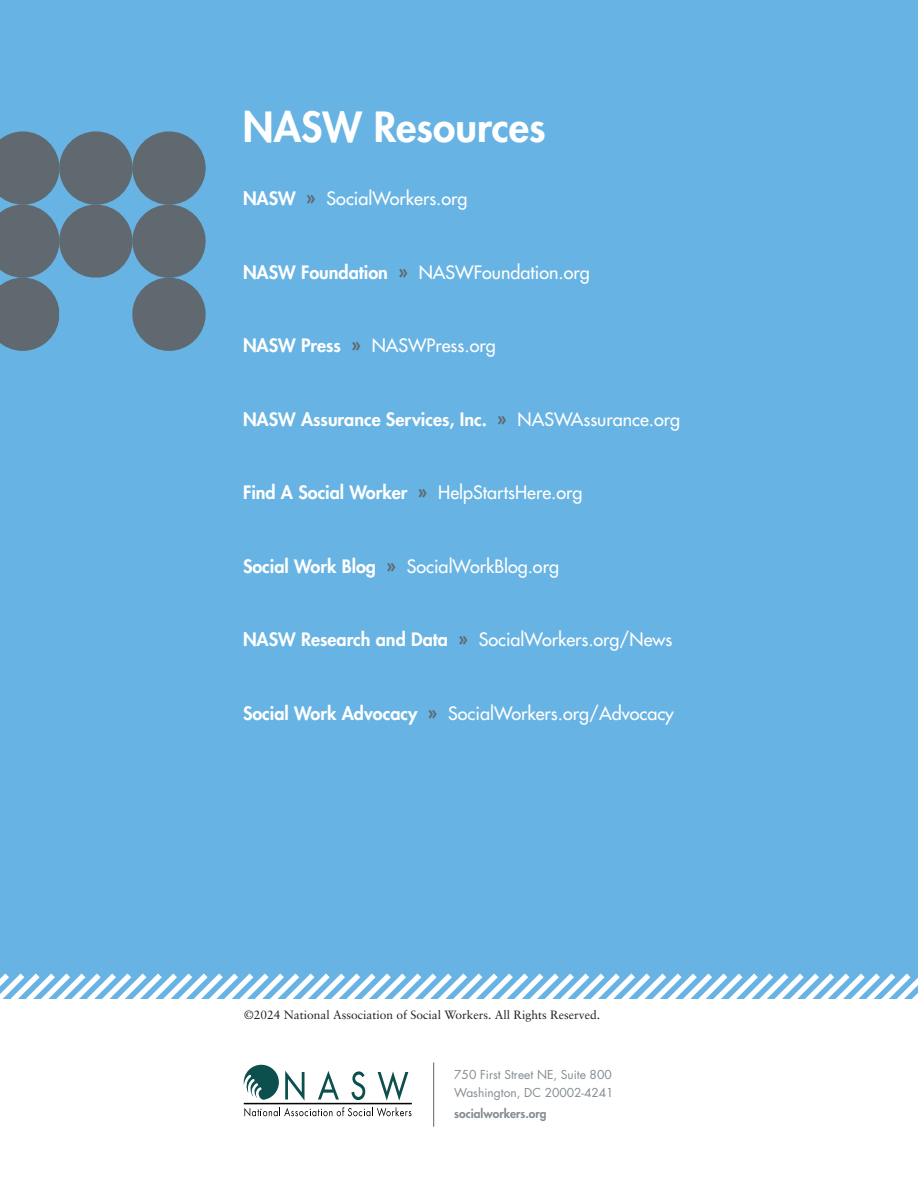
<style>
.page{position:relative;width:918px;height:1188px;background:#fff}
.page>*{position:absolute;margin:0;border:0;box-sizing:border-box;transform-origin:0 0}
.t1{font:800 40.5px "Futura";color:#fff}
.t2{font:18px "Futura";color:#fff}
.t3{font:800 18px "Futura";color:#fff}
.t4{font:12px "Sabon";color:#231f20}
.t5{font:12px/18px "Futura";color:#838c92}
.t6{font:800 12px "Futura";color:#838c92}
.s1{font-weight:800}
.s2{font-weight:800;color:#5f696f}
.s3{color:#5f696f}
.s4{font-weight:400}
</style>
<div class="page">
<div style="left:0;top:0;width:918px;height:999px;background:#67b3e3"></div>
<div style="left:59px;top:131px;width:74px;height:74px;background:#5f696f;border-radius:50%"></div>
<div style="left:132px;top:131px;width:74px;height:74px;background:#5f696f;border-radius:50%"></div>
<div style="left:59px;top:205px;width:74px;height:73px;background:#5f696f;border-radius:50%"></div>
<div style="left:132px;top:205px;width:74px;height:73px;background:#5f696f;border-radius:50%"></div>
<svg style="left:0;top:131px;width:59px;height:220px;background:#607481"></svg>
<div style="left:132px;top:278px;width:74px;height:73px;background:#5f696f;border-radius:50%"></div>
<svg style="left:244px;top:1065px;width:35px;height:35px"></svg>
<hr style="left:244px;top:1103px;width:168px;height:1px;background:#040503">
<svg style="left:244px;top:1107px;width:167px;height:10px"></svg>
<svg style="left:285px;top:1071px;width:20px;height:30px"></svg>
<svg style="left:318px;top:1071px;width:21px;height:29px"></svg>
<svg style="left:351px;top:1071px;width:14px;height:29px"></svg>
<svg style="left:378px;top:1071px;width:30px;height:30px"></svg>
<hr style="left:433px;top:1062px;width:1px;height:65px;background:#636366">
<svg style="left:0;top:974px;width:918px;height:25px"></svg>
<h2 class="t1" style="left:243px;top:100px;width:304px">NASW Resources</h2>
<p class="t2" style="left:243px;top:187px;width:226px"><span class="s1">NASW</span> <span class="s2">»</span> SocialWorkers.org</p>
<p class="t2" style="left:243px;top:260px;width:348px"><span class="s1">NASW Foundation</span> <span class="s2">»</span> NASWFoundation.org</p>
<p class="t2" style="left:243px;top:334px;width:254px"><span class="s1">NASW Press</span> <span class="s2">»</span> NASWPress.org</p>
<p class="t3" style="left:243px;top:407px;width:439px">NASW Assurance Services, Inc. <span class="s3">»</span> <span class="s4">NASWAssurance.org</span></p>
<p class="t2" style="left:243px;top:481px;width:341px"><span class="s1">Find A Social Worker</span> <span class="s2">»</span> HelpStartsHere.org</p>
<p class="t2" style="left:243px;top:554px;width:317px"><span class="s1">Social Work Blog</span> <span class="s2">»</span> SocialWorkBlog.org</p>
<p class="t2" style="left:243px;top:628px;width:431px"><span class="s1">NASW Research and Data</span> <span class="s2">»</span> SocialWorkers.org/News</p>
<p class="t2" style="left:243px;top:702px;width:433px"><span class="s1">Social Work Advocacy</span> <span class="s2">»</span> SocialWorkers.org/Advocacy</p>
<p class="t4" style="left:244px;top:1008px;width:357px">©2024 National Association of Social Workers. All Rights Reserved.</p>
<p class="t5" style="left:454px;top:1065px;width:161px">750 First Street NE, Suite 800<br>Washington, DC 20002-4241</p>
<p class="t6" style="left:454px;top:1105px;width:94px">socialworkers.org</p>
</div>
